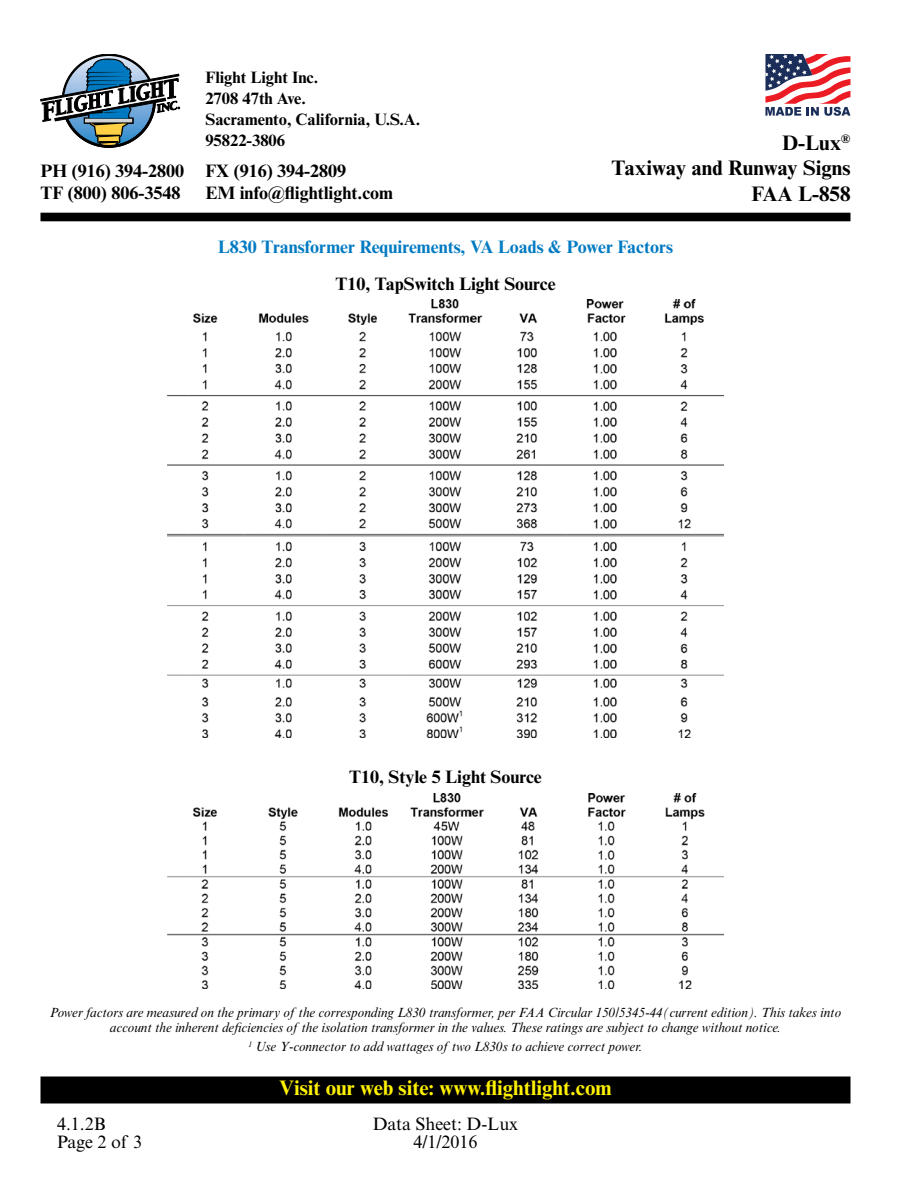
<style>
.page{position:relative;width:918px;height:1188px;background:#fff}
.page>*{position:absolute;margin:0;border:0;box-sizing:border-box;transform-origin:0 0}
.t1{font:700 21px "Times New Roman MT Std";color:#fff200}
.t2{font:700 21px/25.5px "Times New Roman MT Std";color:#000;text-align:right}
.t3{font:700 18px/22.5px "Times New Roman MT Std";color:#000}
.t4{font:700 18px "Times New Roman MT Std";color:#007ac2}
.t5{font:18px/18px "Times New Roman MT Std";color:#000;text-align:center}
.t6{font:700 16.5px/21px "Times New Roman MT Std";color:#000}
.t7{font:italic 13.5px/15px "Times New Roman MT Std";color:#000;text-align:center}
</style>
<div class="page">
<div style="left:41px;top:1077px;width:809px;height:26px;background:#000"></div>
<div style="left:40px;top:1076px;width:810px;height:27px;border:2px solid #000"></div>
<svg style="left:40px;top:54px;width:140px;height:94px"></svg>
<div style="left:40px;top:213px;width:810px;height:8px;background:#000"></div>
<svg style="left:765px;top:54px;width:85px;height:62px"></svg>
<img style="left:168px;top:794px;width:555px;height:194px">
<img style="left:168px;top:300px;width:555px;height:437px">
<h2 class="t3" style="left:40px;top:159px;width:145px">PH (916) 394-2800<br>TF (800) 806-3548</h2>
<p class="t6" style="left:205px;top:67px;width:216px">Flight Light Inc.<br>2708 47th Ave.<br>Sacramento, California, U.S.A.<br>95822-3806</p>
<h2 class="t3" style="left:205px;top:159px;width:189px">FX (916) 394-2809<br>EM info@flightlight.com</h2>
<h1 class="t2" style="left:611px;top:129px;width:241px">D-Lux<sup>®<br></sup>Taxiway and Runway Signs<br>FAA L-858</h1>
<h2 class="t4" style="left:218px;top:236px;width:457px">L830 Transformer Requirements, VA Loads &amp; Power Factors</h2>
<h2 class="t3" style="left:335px;top:272px;width:222px">T10, TapSwitch Light Source</h2>
<h2 class="t3" style="left:349px;top:766px;width:194px">T10, Style 5 Light Source</h2>
<p class="t7" style="left:50px;top:1005px;width:793px">Power factors are measured on the primary of the corresponding L830 transformer, per FAA Circular 150/5345-44(current edition). This takes into account the inherent deficiencies of the isolation transformer in the values. These ratings are subject to change without notice.</p>
<p class="t7" style="left:248px;top:1039px;width:396px"><sup>1</sup> Use Y‐connector to add wattages of two L830s to achieve correct power.</p>
<h2 class="t5" style="left:57px;top:1114px;width:87px;text-align:left">4.1.2B<br>Page 2 of 3</h2>
<h1 class="t1" style="left:279px;top:1075px;width:334px">Visit our web site: www.flightlight.com</h1>
<h2 class="t5" style="left:373px;top:1114px;width:147px">Data Sheet: D-Lux<br>4/1/2016</h2>
</div>
